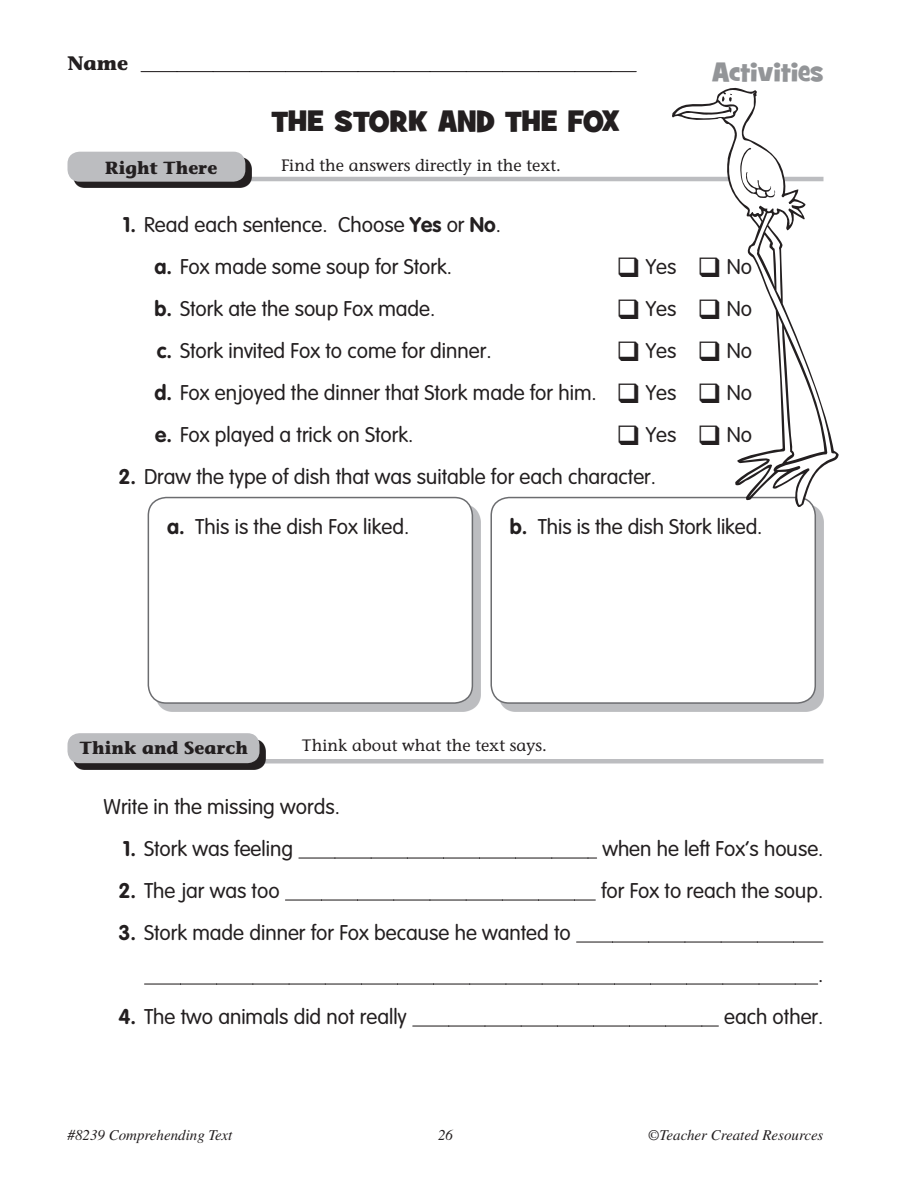
<style>
.page{position:relative;width:918px;height:1188px;background:#fff}
.page>*{position:absolute;margin:0;border:0;box-sizing:border-box;transform-origin:0 0}
.t1{font:30px "Grilled Cheese BTN";color:#231f20}
.t2{font:27px "Grilled Cheese BTN";letter-spacing:-.01em;color:#939598}
.Body-question{font:21px "Infant VAG Rounded Light";color:#231f20}
.Body-letters{font:21px "Infant VAG Rounded Light";color:#231f20}
.Body{font:21px "Infant VAG Rounded Light";color:#231f20}
.Body-indent{font:21px "Infant VAG Rounded Light";color:#231f20}
.t3{font:700 19.5px "Stone Informal";color:#231f20}
.t4{font:700 17.55px "Stone Informal";color:#231f20}
.directions{font:16.5px "Stone Informal";color:#231f20}
.t5{font:italic 15px "Times LT Std";color:#231f20}
.s1{font-family:"Infant VAG Rounded Bold"}
</style>
<div class="page">
<hr style="left:81px;top:177px;width:743px;height:4px;background:#bcbdc0">
<div style="left:73px;top:158px;width:178px;height:30px;background:#231f20"></div>
<div style="left:68px;top:152px;width:177px;height:30px;background:#bcbdc0;border-radius:12px"></div>
<svg style="left:141px;top:71px;width:495px;height:1px"></svg>
<div style="left:155px;top:504px;width:326px;height:207px;background:#bcbdc0"></div>
<div style="left:148px;top:498px;width:324px;height:205px;background:#fff;border-radius:18px"></div>
<div style="left:148px;top:497px;width:325px;height:207px;border:2px solid #6c6d70;border-radius:18px"></div>
<div style="left:498px;top:504px;width:326px;height:207px;background:#bcbdc0"></div>
<div style="left:491px;top:498px;width:324px;height:205px;background:#fff;border-radius:18px"></div>
<div style="left:490px;top:497px;width:326px;height:207px;border:2px solid #6c6d70;border-radius:18px"></div>
<div style="left:80px;top:759px;width:744px;height:5px;background:#bcbdc0"></div>
<svg style="left:73px;top:740px;width:193px;height:29px"></svg>
<div style="left:68px;top:733px;width:192px;height:30px;background:#bcbdc0;border-radius:12px"></div>
<svg style="left:299px;top:858px;width:298px;height:1px"></svg>
<svg style="left:285px;top:900px;width:310px;height:1px"></svg>
<svg style="left:577px;top:942px;width:246px;height:1px"></svg>
<svg style="left:145px;top:984px;width:673px;height:1px"></svg>
<svg style="left:413px;top:1026px;width:305px;height:1px"></svg>
<svg style="left:675px;top:88px;width:161px;height:417px"></svg>
<p class="t3" style="left:68px;top:51px;width:62px">Name</p>
<p class="t1" style="left:271px;top:102px;width:350px">THE STORK AND THE FOX</p>
<p class="t4" style="left:105px;top:157px;width:114px">Right There</p>
<p class="directions" style="left:281px;top:156px;width:281px">Find the answers directly in the text.</p>
<p class="t2" style="left:712px;top:54px;width:113px">ACTIVITIES</p>
<p class="Body-question" style="left:123px;top:213px;width:380px"><span class="s1">1.</span> Read each sentence. Choose <span class="s1">Yes</span> or <span class="s1">No</span>.</p>
<p class="Body-letters" style="left:154px;top:255px;width:299px"><span class="s1">a.</span> Fox made some soup for Stork.</p>
<p class="Body-letters" style="left:616px;top:255px;width:137px">❑ Yes ❑ No</p>
<p class="Body-letters" style="left:154px;top:297px;width:283px"><span class="s1">b.</span> Stork ate the soup Fox made.</p>
<p class="Body-letters" style="left:616px;top:297px;width:137px">❑ Yes ❑ No</p>
<p class="Body-letters" style="left:157px;top:339px;width:336px"><span class="s1">c.</span> Stork invited Fox to come for dinner.</p>
<p class="Body-letters" style="left:616px;top:339px;width:137px">❑ Yes ❑ No</p>
<p class="Body-letters" style="left:154px;top:381px;width:599px"><span class="s1">d.</span> Fox enjoyed the dinner that Stork made for him. ❑ Yes ❑ No</p>
<p class="Body-letters" style="left:155px;top:423px;width:260px"><span class="s1">e.</span> Fox played a trick on Stork.</p>
<p class="Body-letters" style="left:616px;top:423px;width:137px">❑ Yes ❑ No</p>
<p class="Body-question" style="left:118px;top:465px;width:539px"><span class="s1">2.</span> Draw the type of dish that was suitable for each character.</p>
<p class="Body" style="left:167px;top:514px;width:244px"><span class="s1">a.</span> This is the dish Fox liked.</p>
<p class="Body" style="left:510px;top:514px;width:254px"><span class="s1">b.</span> This is the dish Stork liked.</p>
<p class="t4" style="left:79px;top:737px;width:170px">Think and Search</p>
<p class="directions" style="left:302px;top:736px;width:246px">Think about what the text says.</p>
<p class="Body" style="left:104px;top:795px;width:238px">Write in the missing words.</p>
<p class="Body-question" style="left:123px;top:837px;width:172px"><span class="s1">1.</span> Stork was feeling</p>
<p class="Body-question" style="left:602px;top:837px;width:223px">when he left Fox’s house.</p>
<p class="Body-question" style="left:118px;top:879px;width:163px"><span class="s1">2.</span> The jar was too</p>
<p class="Body-question" style="left:601px;top:879px;width:224px">for Fox to reach the soup.</p>
<p class="Body-question" style="left:118px;top:921px;width:454px"><span class="s1">3.</span> Stork made dinner for Fox because he wanted to</p>
<p class="Body-indent" style="left:818px;top:963px;width:7px">.</p>
<p class="Body-question" style="left:118px;top:1005px;width:290px"><span class="s1">4.</span> The two animals did not really</p>
<p class="Body-question" style="left:724px;top:1005px;width:101px">each other.</p>
<p class="t5" style="left:68px;top:1127px;width:166px">#8239 Comprehending Text</p>
<p class="t5" style="left:438px;top:1127px;width:16px">26</p>
<p class="t5" style="left:648px;top:1127px;width:177px">©Teacher Created Resources</p>
</div>
